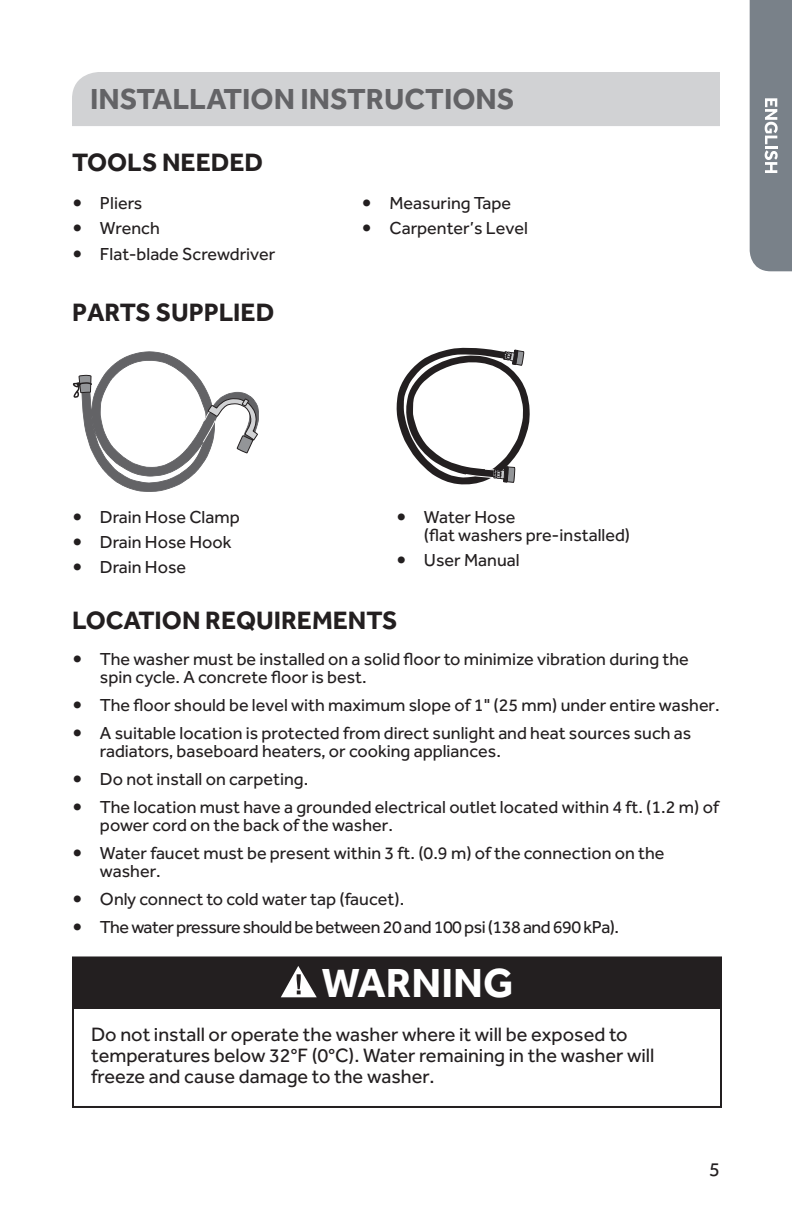
<style>
.page{position:relative;width:792px;height:1224px;background:#fff}
.page>*{position:absolute;margin:0;border:0;box-sizing:border-box;transform-origin:0 0}
.t1{font:700 42px "Effra";color:#fff}
.t2{font:700 30px "Effra";color:#636366}
.t3{font:700 26px "Effra";color:#231f20}
.t4{font:20px/21px "Effra";color:#231f20}
.t5{font:18px/18px "Effra";color:#231f20}
.t6{font:18px "Effra";letter-spacing:-.03em;color:#231f20}
.s1{font-weight:700;font-size:24px}
</style>
<div class="page">
<div style="left:750px;top:0;width:42px;height:271px;background:#798189"></div>
<div style="left:72px;top:72px;width:648px;height:54px;background:#d1d2d4"></div>
<svg style="left:73px;top:352px;width:186px;height:140px"></svg>
<svg style="left:397px;top:348px;width:133px;height:136px"></svg>
<div style="left:72px;top:956px;width:650px;height:152px;border:2px solid #231f20"></div>
<div style="left:73px;top:957px;width:648px;height:52px;background:#231f20"></div>
<svg style="left:281px;top:966px;width:36px;height:31px"></svg>
<h2 class="t2" style="left:90px;top:81px;width:384px">INSTALLATION INSTRUCTIONS</h2>
<h3 class="t3" style="left:72px;top:147px;width:108px">TOOLS NEEDED</h3>
<p class="t5" style="left:72px;top:194px;width:72px"><span class="s1">•</span> Pliers</p>
<p class="t5" style="left:72px;top:219px;width:89px"><span class="s1">•</span> Wrench</p>
<p class="t5" style="left:72px;top:244px;width:205px"><span class="s1">•</span> Flat-blade Screwdriver</p>
<h3 class="t3" style="left:72px;top:296px;width:100px">PARTS SUPPLIED</h3>
<p class="t5" style="left:72px;top:507px;width:169px"><span class="s1">•</span> Drain Hose Clamp</p>
<p class="t5" style="left:72px;top:533px;width:161px"><span class="s1">•</span> Drain Hose Hook</p>
<p class="t5" style="left:72px;top:558px;width:116px"><span class="s1">•</span> Drain Hose</p>
<p class="t5" style="left:362px;top:194px;width:151px"><span class="s1">•</span> Measuring Tape</p>
<p class="t5" style="left:362px;top:219px;width:168px"><span class="s1">•</span> Carpenter’s Level</p>
<p class="t5" style="left:424px;top:507px;width:208px;text-indent:-28px"><span class="s1">•</span> Water Hose<br>(flat washers pre-installed)</p>
<p class="t5" style="left:396px;top:551px;width:125px"><span class="s1">•</span> User Manual</p>
<h3 class="t3" style="left:72px;top:604px;width:201px">LOCATION REQUIREME</h3>
<h3 class="t3" style="left:348px;top:604px;width:51px">NTS</h3>
<p class="t5" style="left:100px;top:649px;width:590px;text-indent:-28px"><span class="s1">•</span> The washer must be installed on a solid floor to minimize vibration during the spin cycle. A concrete floor is best.</p>
<p class="t5" style="left:72px;top:695px;width:649px"><span class="s1">•</span> The floor should be level with maximum slope of 1" (25 mm) under entire washer.</p>
<p class="t5" style="left:100px;top:723px;width:593px;text-indent:-28px"><span class="s1">•</span> A suitable location is protected from direct sunlight and heat sources such as radiators, baseboard heaters, or cooking appliances.</p>
<p class="t5" style="left:72px;top:769px;width:238px"><span class="s1">•</span> Do not install on carpeting.</p>
<p class="t5" style="left:100px;top:797px;width:620px;text-indent:-28px"><span class="s1">•</span> The location must have a grounded electrical outlet located within 4 ft. (1.2 m) of power cord on the back of the washer.</p>
<p class="t5" style="left:100px;top:843px;width:566px;text-indent:-28px"><span class="s1">•</span> Water faucet must be present within 3 ft. (0.9 m) of the connection on the washer.</p>
<p class="t5" style="left:72px;top:889px;width:334px"><span class="s1">•</span> Only connect to cold water tap (faucet).</p>
<p class="t6" style="left:72px;top:916px;width:549px"><span class="s1">•</span> The water pressure should be between 20 and 100 psi (138 and 690 kPa).</p>
<h1 class="t1" style="left:322px;top:957px;width:193px">WARNING</h1>
<p class="t4" style="left:91px;top:1024px;width:565px">Do not install or operate the washer where it will be exposed to temperatures below 32°F (0°C). Water remaining in the washer will freeze and cause damage to the washer.</p>
<p class="t4" style="left:709px;top:1158px;width:12px">5</p>
</div>
